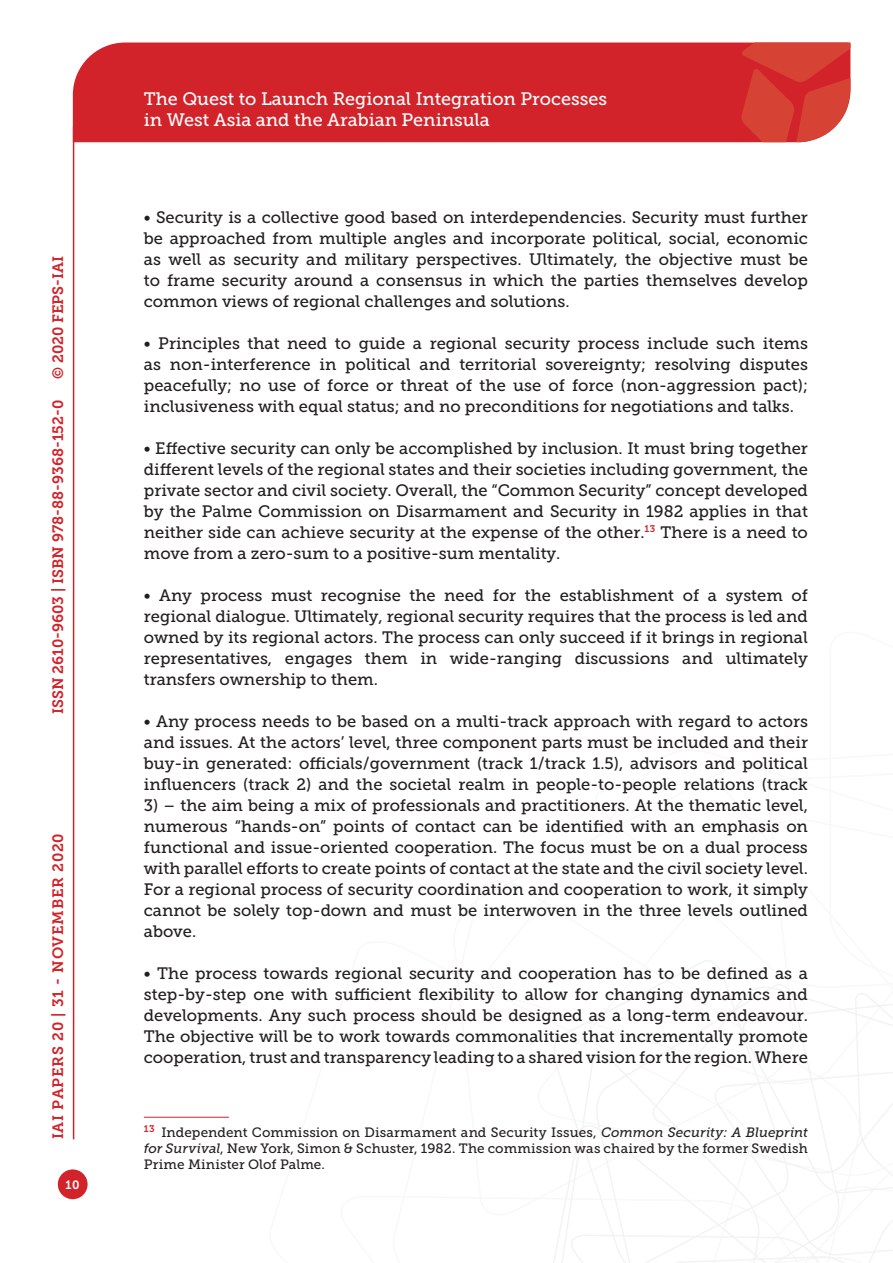
<style>
.page{position:relative;width:893px;height:1263px;background:#fff}
.page>*{position:absolute;margin:0;border:0;box-sizing:border-box;transform-origin:0 0}
.t1{font:18px/21.6px "Museo Slab 500";color:#fff}
.Testo{font:16.5px/21px "Museo Slab 500";color:#231f20;text-align:justify}
.t2{font:15px "Museo Slab 700";color:#d2232a}
.t3{font:15px "Museo Slab 700";letter-spacing:.05em;color:#d2232a}
.Nota{font:13.5px/16.2px "Museo Slab 500";letter-spacing:.01em;color:#231f20;text-align:justify}
.t4{font:12px "Museo Slab 700";color:#fff}
.s1{font-style:italic}
</style>
<div class="page">
<svg style="left:553px;top:960px;width:340px;height:303px"></svg>
<div style="left:73px;top:43px;width:668px;height:99px;background:#d2232a"></div>
<svg style="left:741px;top:43px;width:109px;height:99px;background:#d6433b"></svg>
<div style="left:58px;top:1169px;width:30px;height:30px;background:#d2232a;border-radius:50%"></div>
<hr style="left:73px;top:126px;width:1px;height:1013px;background:#d2232a">
<hr style="left:144px;top:1117px;width:85px;height:1px;background:#d2232a">
<p class="t2" style="left:50px;top:379px;width:125px;rotate:-90deg">© 2020 FEPS-IAI</p>
<p class="t2" style="left:49px;top:714px;width:316px;rotate:-90deg">ISSN 2610-9603 | ISBN 978-88-9368-152-0</p>
<p class="t3" style="left:50px;top:1139px;width:308px;rotate:-90deg">IAI PAPERS 20 | 31 - NOVEMBER 2020</p>
<p class="t4" style="left:65px;top:1178px;width:16px">10</p>
<p class="t1" style="left:144px;top:88px;width:465px">The Quest to Launch Regional Integration Processes in West Asia and the Arabian Peninsula</p>
<p class="Testo" style="left:144px;top:207px;width:666px">• Security is a collective good based on interdependencies. Security must further be approached from multiple angles and incorporate political, social, economic as well as security and military perspectives. Ultimately, the objective must be to frame security around a consensus in which the parties themselves develop common views of regional challenges and solutions.</p>
<p class="Testo" style="left:144px;top:333px;width:666px">• Principles that need to guide a regional security process include such items as non-interference in political and territorial sovereignty; resolving disputes peacefully; no use of force or threat of the use of force (non-aggression pact); inclusiveness with equal status; and no preconditions for negotiations and talks.</p>
<p class="Testo" style="left:144px;top:438px;width:666px">• Effective security can only be accomplished by inclusion. It must bring together different levels of the regional states and their societies including government, the private sector and civil society. Overall, the “Common Security” concept developed by the Palme Commission on Disarmament and Security in 1982 applies in that neither side can achieve security at the expense of the other.<sup>13</sup> There is a need to move from a zero-sum to a positive-sum mentality.</p>
<p class="Testo" style="left:144px;top:585px;width:666px">• Any process must recognise the need for the establishment of a system of regional dialogue. Ultimately, regional security requires that the process is led and owned by its regional actors. The process can only succeed if it brings in regional representatives, engages them in wide-ranging discussions and ultimately transfers ownership to them.</p>
<p class="Testo" style="left:144px;top:711px;width:666px">• Any process needs to be based on a multi-track approach with regard to actors and issues. At the actors’ level, three component parts must be included and their buy-in generated: officials/government (track 1/track 1.5), advisors and political influencers (track 2) and the societal realm in people-to-people relations (track</p>
<p class="Testo" style="left:144px;top:795px;width:666px">3) – the aim being a mix of professionals and practitioners. At the thematic level, numerous “hands-on” points of contact can be identified with an emphasis on functional and issue-oriented cooperation. The focus must be on a dual process with parallel efforts to create points of contact at the state and the civil society level.<br>For a regional process of security coordination and cooperation to work, it simply cannot be solely top-down and must be interwoven in the three levels outlined above.</p>
<p class="Testo" style="left:144px;top:963px;width:666px">• The process towards regional security and cooperation has to be defined as a step-by-step one with sufficient flexibility to allow for changing dynamics and developments. Any such process should be designed as a long-term endeavour.<br>The objective will be to work towards commonalities that incrementally promote cooperation, trust and transparency leading to a shared vision for the region. Where</p>
<p class="Nota" style="left:144px;top:1124px;width:666px"><sup>13</sup> Independent Commission on Disarmament and Security Issues, <span class="s1">Common Security: A Blueprint for Survival</span>, New York, Simon &amp; Schuster, 1982. The commission was chaired by the former Swedish Prime Minister Olof Palme.</p>
</div>
